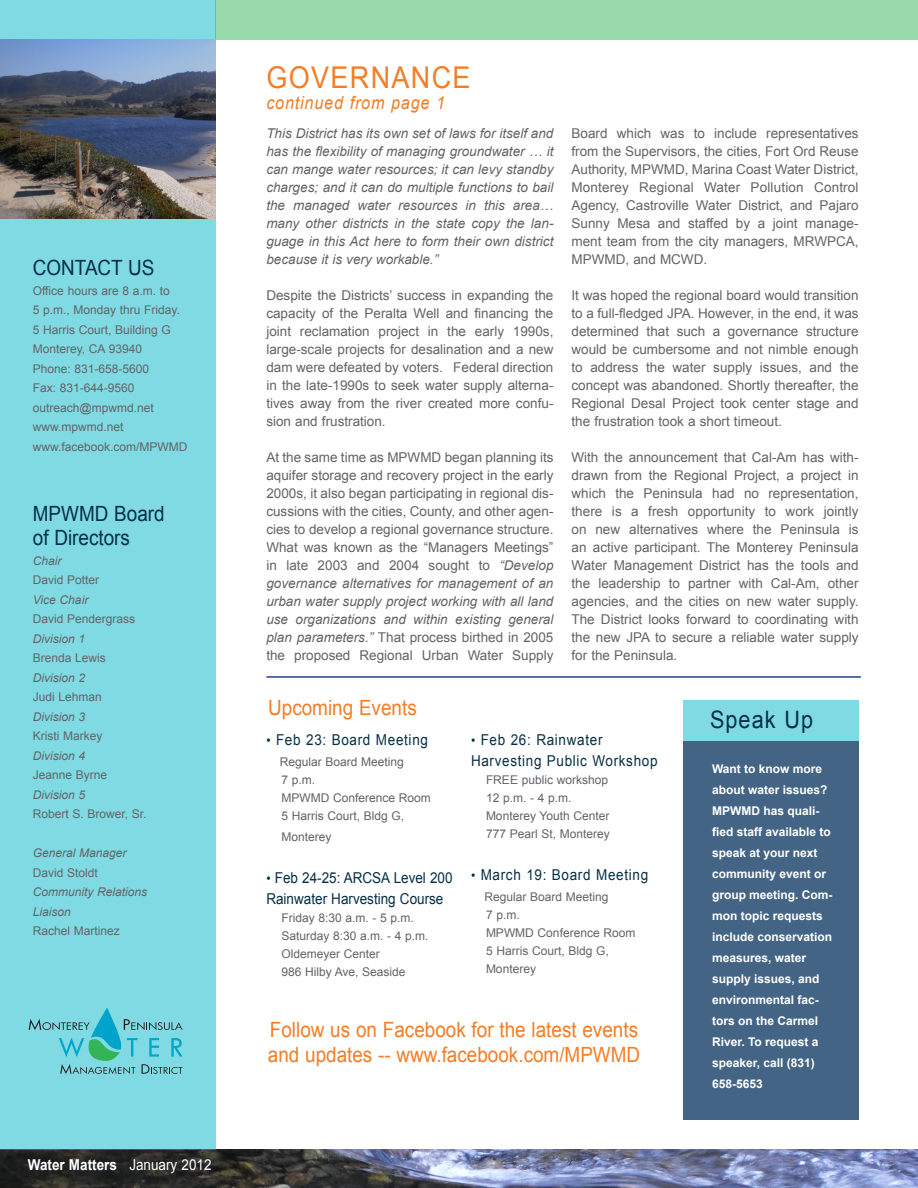
<style>
.page{position:relative;width:918px;height:1188px;background:#fff}
.page>*{position:absolute;margin:0;border:0;box-sizing:border-box;transform-origin:0 0}
.t1{font:30px "Arial";letter-spacing:.05em;color:#f47d25;scale:.9 1}
.t2{font:24px "Arial";letter-spacing:.05em;color:#052f45;scale:.9 1}
.t3{font:21px/25.3px "Arial";color:#f47d25;scale:.9 1}
.t4{font:21px/24px "Arial";color:#052f45;scale:.9 1}
.t5{font:italic 18px "Arial";letter-spacing:.05em;color:#f47d25;scale:.9 1}
.t6{font:15px/21px "Arial";letter-spacing:.05em;color:#052f45;scale:.9 1}
.t7{font:15px "Arial";color:#052f45;scale:.9 1}
.t8{font:700 15px "Arial";color:#fff;scale:.9 1}
.t9{font:13.5px/18px "Arial";color:#636366;text-align:justify}
.t10{font:italic 13.5px/18px "Arial";color:#636366;text-align:justify}
.t11{font:12px/21px "Arial";color:#636366}
.t12{font:700 12px/21px "Arial";color:#fff}
.t13{font:italic 12px/19.5px "Arial";color:#636366}
.s1{font-weight:400}
.s2{font-style:italic}
.s3{font-size:13.5px}
</style>
<div class="page">
<img style="left:0;top:1150px;width:918px;height:38px">
<div style="left:0;top:0;width:216px;height:1150px;background:#80dae3"></div>
<div style="left:216px;top:0;width:702px;height:40px;background:#98d9ab"></div>
<img style="left:0;top:40px;width:216px;height:179px">
<hr style="left:266px;top:676px;width:595px;height:2px;background:#253f8e">
<svg style="left:29px;top:1008px;width:154px;height:66px"></svg>
<div style="left:683px;top:741px;width:176px;height:378px;background:#436485"></div>
<div style="left:683px;top:700px;width:176px;height:41px;background:#80dae3"></div>
<p class="t4" style="left:33px;top:256px;width:137px">CONTACT US</p>
<p class="t11" style="left:33px;top:280px;width:138px">Office hours are 8 a.m. to</p>
<p class="t11" style="left:33px;top:300px;width:149px">5 p.m., Monday thru Friday.</p>
<p class="t11" style="left:33px;top:320px;width:140px;line-height:19.5px">5 Harris Court, Building G<br>Monterey, CA 93940</p>
<p class="t11" style="left:33px;top:358px;width:118px">Phone: 831-658-5600</p>
<p class="t11" style="left:33px;top:378px;width:103px">Fax: 831-644-9560</p>
<p class="t11" style="left:33px;top:397px;width:122px">outreach@mpwmd.net</p>
<p class="t11" style="left:33px;top:417px;width:92px">www.mpwmd.net</p>
<p class="t11" style="left:33px;top:436px;width:156px">www.facebook.com/MPWMD</p>
<p class="t4" style="left:33px;top:502px;width:148px">MPWMD Board of Directors</p>
<p class="t13" style="left:33px;top:551px;width:30px">Chair</p>
<p class="t11" style="left:33px;top:570px;width:68px">David Potter</p>
<p class="t13" style="left:33px;top:590px;width:57px">Vice Chair</p>
<p class="t11" style="left:33px;top:609px;width:104px">David Pendergrass</p>
<p class="t13" style="left:33px;top:629px;width:54px">Division 1</p>
<p class="t11" style="left:33px;top:648px;width:75px">Brenda Lewis</p>
<p class="t13" style="left:33px;top:668px;width:54px">Division 2</p>
<p class="t11" style="left:33px;top:687px;width:71px">Judi Lehman</p>
<p class="t13" style="left:33px;top:707px;width:54px">Division 3</p>
<p class="t11" style="left:33px;top:726px;width:71px">Kristi Markey</p>
<p class="t13" style="left:33px;top:746px;width:54px">Division 4</p>
<p class="t11" style="left:33px;top:765px;width:76px">Jeanne Byrne</p>
<p class="t13" style="left:33px;top:785px;width:54px">Division 5</p>
<p class="t11" style="left:33px;top:804px;width:115px">Robert S. Brower, Sr.</p>
<p class="t13" style="left:33px;top:843px;width:95px">General Manager</p>
<p class="t11" style="left:33px;top:862px;width:67px">David Stoldt</p>
<p class="t13" style="left:33px;top:882px;width:116px">Community Relations<br>Liaison</p>
<p class="t11" style="left:33px;top:921px;width:89px">Rachel Martinez</p>
<p class="t8" style="left:28px;top:1155px;width:206px">Water Matters <span class="s1">January 2012</span></p>
<p class="t1" style="left:266px;top:58px;width:228px">GOVERNANCE</p>
<p class="t5" style="left:266px;top:91px;width:200px">continued from page 1</p>
<p class="t10" style="left:266px;top:124px;width:289px">This District has its own set of laws for itself and has the flexibility of managing groundwater … it can mange water resources; it can levy standby charges; and it can do multiple functions to bail the managed water resources in this area… many other districts in the state copy the lan&shy;guage in this Act here to form their own district because it is very workable.”</p>
<p class="t9" style="left:266px;top:286px;width:289px">Despite the Districts’ success in expanding the capacity of the Peralta Well and financing the joint reclamation project in the early 1990s, large-scale projects for desalination and a new dam were defeated by voters. Federal direction in the late-1990s to seek water supply alterna&shy;tives away from the river created more confu&shy;sion and frustration.</p>
<p class="t9" style="left:266px;top:448px;width:289px">At the same time as MPWMD began planning its aquifer storage and recovery project in the early 2000s, it also began participating in regional dis&shy;cussions with the cities, County, and other agen&shy;cies to develop a regional governance structure.<br>What was known as the “Managers Meetings” in late 2003 and 2004 sought to <span class="s2">“Develop governance alternatives for management of an urban water supply project working with all land use organizations and within existing general plan parameters.”</span> That process birthed in 2005 the proposed Regional Urban Water Supply</p>
<p class="t9" style="left:572px;top:124px;width:289px">Board which was to include representatives from the Supervisors, the cities, Fort Ord Reuse Authority, MPWMD, Marina Coast Water District, Monterey Regional Water Pollution Control Agency, Castroville Water District, and Pajaro Sunny Mesa and staffed by a joint manage&shy;ment team from the city managers, MRWPCA, MPWMD, and MCWD.</p>
<p class="t9" style="left:572px;top:286px;width:289px">It was hoped the regional board would transition to a full-fledged JPA. However, in the end, it was determined that such a governance structure would be cumbersome and not nimble enough to address the water supply issues, and the concept was abandoned. Shortly thereafter, the Regional Desal Project took center stage and the frustration took a short timeout.</p>
<p class="t9" style="left:572px;top:448px;width:289px">With the announcement that Cal-Am has with&shy;drawn from the Regional Project, a project in which the Peninsula had no representation, there is a fresh opportunity to work jointly on new alternatives where the Peninsula is an active participant. The Monterey Peninsula Water Management District has the tools and the leadership to partner with Cal-Am, other agencies, and the cities on new water supply.<br>The District looks forward to coordinating with the new JPA to secure a reliable water supply for the Peninsula.</p>
<p class="t3" style="left:268px;top:696px;width:167px">Upcoming Events</p>
<p class="t6" style="left:266px;top:729px;width:181px"><span class="s3">•</span> Feb 23: Board Meeting</p>
<p class="t11" style="left:280px;top:751px;width:126px">Regular Board Meeting</p>
<p class="t11" style="left:281px;top:769px;width:35px">7 p.m.</p>
<p class="t11" style="left:281px;top:787px;width:151px">MPWMD Conference Room</p>
<p class="t11" style="left:281px;top:805px;width:124px">5 Harris Court, Bldg G,<br>Monterey</p>
<p class="t7" style="left:266px;top:868px;width:208px"><span class="s3">•</span> Feb 24-25: ARCSA Level 200</p>
<p class="t7" style="left:266px;top:889px;width:198px">Rainwater Harvesting Course</p>
<p class="t11" style="left:281px;top:907px;width:134px">Friday 8:30 a.m. - 5 p.m.</p>
<p class="t11" style="left:281px;top:925px;width:149px">Saturday 8:30 a.m. - 4 p.m.</p>
<p class="t11" style="left:281px;top:943px;width:100px">Oldemeyer Center</p>
<p class="t11" style="left:281px;top:961px;width:126px">986 Hilby Ave, Seaside</p>
<p class="t6" style="left:471px;top:729px;width:209px"><span class="s3">•</span> Feb 26: Rainwater<br>Harvesting Public Workshop</p>
<p class="t11" style="left:486px;top:769px;width:124px">FREE public workshop</p>
<p class="t11" style="left:486px;top:787px;width:87px">12 p.m. - 4 p.m.</p>
<p class="t11" style="left:486px;top:805px;width:125px">Monterey Youth Center</p>
<p class="t11" style="left:486px;top:823px;width:125px">777 Pearl St, Monterey</p>
<p class="t6" style="left:471px;top:864px;width:198px"><span class="s3">•</span> March 19: Board Meeting</p>
<p class="t11" style="left:484px;top:886px;width:126px">Regular Board Meeting</p>
<p class="t11" style="left:486px;top:904px;width:35px">7 p.m.</p>
<p class="t11" style="left:486px;top:922px;width:151px">MPWMD Conference Room</p>
<p class="t11" style="left:486px;top:942px;width:124px;line-height:18px">5 Harris Court, Bldg G,<br>Monterey</p>
<p class="t3" style="left:268px;top:1017px;width:415px">Follow us on Facebook for the latest events and updates -- www.facebook.com/MPWMD</p>
<p class="t2" style="left:710px;top:704px;width:116px">Speak Up</p>
<p class="t12" style="left:712px;top:758px;width:122px">Want to know more about water issues?<br>MPWMD has quali&shy;fied staff available to speak at your next community event or group meeting. Com&shy;mon topic requests include conservation measures, water supply issues, and environmental fac&shy;tors on the Carmel<br>River. To request a speaker, call (831)<br>658-5653</p>
</div>
